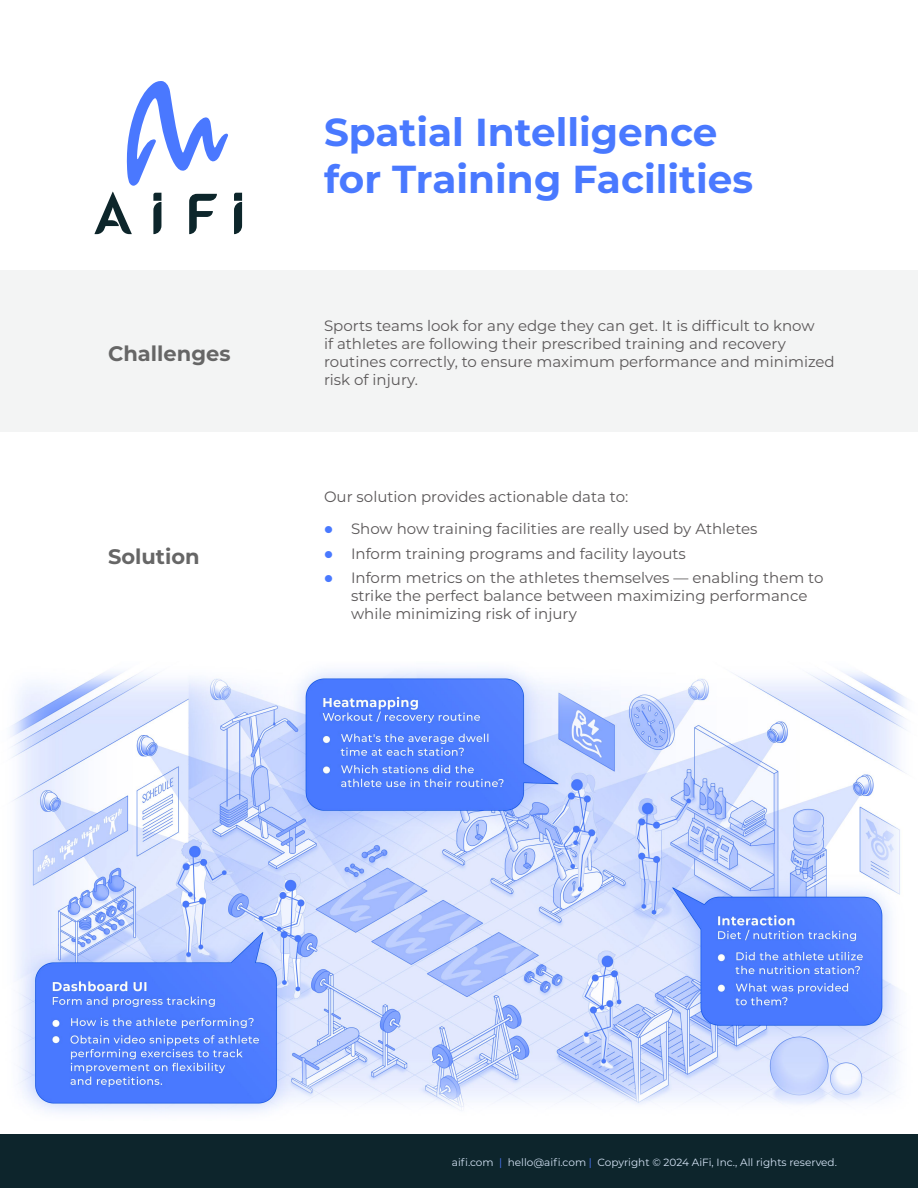
<style>
.page{position:relative;width:918px;height:1188px;background:#fff}
.page>*{position:absolute;margin:0;border:0;box-sizing:border-box;transform-origin:0 0}
.t1{font:700 39px/46.8px "Montserrat";color:#4979ff}
.t2{font:700 21px "Montserrat";color:#666}
.t3{font:15px/18px "Montserrat";color:#5a5758}
.t4{font:10.5px "Montserrat";color:#d4e3f5}
.s1{font-family:"Lato";font-weight:300;color:#4979ff}
.s2{color:#4979ff}
</style>
<div class="page">
<div style="left:0;top:1134px;width:918px;height:54px;background:#0d252c"></div>
<svg style="left:126px;top:81px;width:102px;height:105px"></svg>
<svg style="left:94px;top:192px;width:148px;height:42px"></svg>
<div style="left:0;top:270px;width:918px;height:162px;background:#f3f4f4"></div>
<img style="left:10px;top:668px;width:897px;height:445px">
<h2 class="t2" style="left:108px;top:339px;width:124px">Challenges</h2>
<h2 class="t2" style="left:108px;top:541px;width:93px">Solution</h2>
<h1 class="t1" style="left:324px;top:107px;width:431px">Spatial Intelligence for Training Facilities</h1>
<p class="t3" style="left:324px;top:316px;width:512px">Sports teams look for any edge they can get. It is difficult to know<br>if athletes are following their prescribed training and recovery routines correctly, to ensure maximum performance and minimized risk of injury.</p>
<p class="t3" style="left:324px;top:487px;width:306px">Our solution provides actionable data to:</p>
<p class="t3" style="left:324px;top:519px;width:435px"><span class="s1">●</span> Show how training facilities are really used by Athletes</p>
<p class="t3" style="left:324px;top:544px;width:363px"><span class="s1">●</span> Inform training programs and facility layouts</p>
<p class="t3" style="left:351px;top:568px;width:474px;text-indent:-27px"><span class="s1">●</span> Inform metrics on the athletes themselves — enabling them to strike the perfect balance between maximizing performance while minimizing risk of injury</p>
<p class="t4" style="left:452px;top:1155px;width:387px">aifi.com <span class="s2">|</span> hello@aifi.com <span class="s2">|</span> Copyright © 2024 AiFi, Inc., All rights reserved.</p>
</div>
